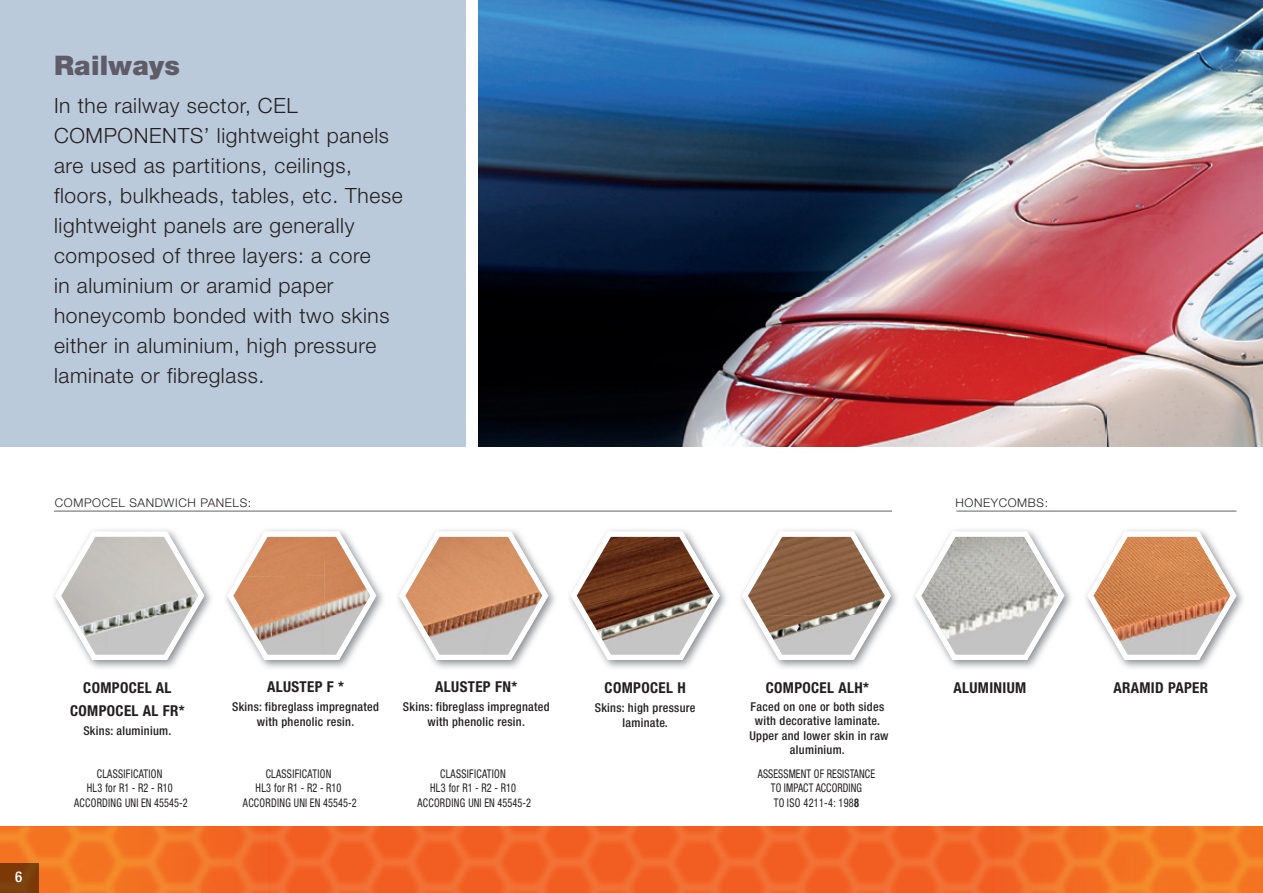
<style>
.page{position:relative;width:1263px;height:893px;background:#fff}
.page>*{position:absolute;margin:0;border:0;box-sizing:border-box;transform-origin:0 0}
.t1{font:900 27px "Helvetica Neue";letter-spacing:.01em;color:#5f5b67}
.t2{font:300 21px/30px "Helvetica Neue";letter-spacing:.03em;color:#231f20}
.t3{font:700 condensed 15px/22.2px "Helvetica Neue";letter-spacing:.025em;color:#231f20;text-align:center}
.t4{font:500 condensed 14.85px "Helvetica Neue";color:#fff}
.t5{font:500 condensed 12.15px/15px "Helvetica Neue";letter-spacing:.025em;color:#231f20;text-align:center}
.t6{font:condensed 12px/14.7px "Helvetica Neue";letter-spacing:.03em;color:#231f20;text-align:center;scale:.85 1}
.t7{font:condensed 12px/14.7px "Helvetica Neue";letter-spacing:.01em;color:#231f20;text-align:center;scale:.85 1}
.t8{font:300 12px "Helvetica Neue";letter-spacing:.05em;color:#231f20}
.s1{font-weight:700}
</style>
<div class="page">
<img style="left:0;top:826px;width:1262px;height:67px">
<hr style="left:1262px;top:826px;width:1px;height:67px;background:#f25d21">
<img style="left:479px;top:0;width:784px;height:446px">
<div style="left:0;top:0;width:465px;height:446px;background:#bbcadb"></div>
<img style="left:914px;top:529px;width:157px;height:139px">
<svg style="left:915px;top:531px;width:149px;height:129px"></svg>
<img style="left:933px;top:537px;width:114px;height:38px">
<img style="left:921px;top:575px;width:137px;height:42px">
<img style="left:932px;top:614px;width:114px;height:40px">
<img style="left:1086px;top:529px;width:157px;height:139px">
<svg style="left:1087px;top:531px;width:149px;height:129px"></svg>
<img style="left:1093px;top:537px;width:91px;height:78px">
<img style="left:1184px;top:537px;width:46px;height:117px">
<img style="left:1105px;top:615px;width:80px;height:39px">
<hr style="left:956px;top:510px;width:280px;height:2px;background:#95979a">
<img style="left:54px;top:529px;width:157px;height:139px">
<svg style="left:55px;top:531px;width:149px;height:129px"></svg>
<img style="left:73px;top:537px;width:114px;height:39px">
<img style="left:61px;top:576px;width:137px;height:40px">
<img style="left:73px;top:615px;width:114px;height:39px">
<hr style="left:54px;top:510px;width:838px;height:2px;background:#95979a">
<img style="left:226px;top:529px;width:157px;height:139px">
<svg style="left:227px;top:531px;width:149px;height:129px"></svg>
<img style="left:244px;top:537px;width:80px;height:38px">
<img style="left:324px;top:537px;width:46px;height:78px">
<img style="left:233px;top:575px;width:92px;height:41px">
<img style="left:245px;top:615px;width:114px;height:39px">
<img style="left:398px;top:529px;width:157px;height:139px">
<svg style="left:399px;top:531px;width:149px;height:129px"></svg>
<img style="left:405px;top:537px;width:81px;height:84px">
<img style="left:486px;top:537px;width:56px;height:117px">
<img style="left:411px;top:606px;width:81px;height:48px">
<img style="left:603px;top:529px;width:123px;height:139px">
<svg style="left:570px;top:531px;width:150px;height:129px"></svg>
<img style="left:577px;top:537px;width:136px;height:117px">
<img style="left:741px;top:529px;width:156px;height:139px">
<svg style="left:742px;top:531px;width:149px;height:129px"></svg>
<img style="left:759px;top:537px;width:114px;height:39px">
<img style="left:748px;top:576px;width:137px;height:39px">
<img style="left:759px;top:615px;width:114px;height:39px">
<img style="left:0;top:863px;width:38px;height:30px">
<p class="t1" style="left:54px;top:49px;width:127px">Railways</p>
<p class="t2" style="left:54px;top:90px;width:350px">In the railway sector, CEL<br>COMPONENTS’ lightweight panels are used as partitions, ceilings, floors, bulkheads, tables, etc. These lightweight panels are generally composed of three layers: a core<br>in aluminium or aramid paper honeycomb bonded with two skins either in aluminium, high pressure laminate or fibreglass.</p>
<p class="t8" style="left:55px;top:495px;width:198px">COMPOCEL SANDWICH PANELS:</p>
<p class="t8" style="left:955px;top:495px;width:94px">HONEYCOMBS:</p>
<p class="t4" style="left:15px;top:868px;width:9px">6</p>
<p class="t3" style="left:70px;top:677px;width:116px">COMPOCEL AL<br>COMPOCEL AL FR*</p>
<p class="t5" style="left:83px;top:723px;width:90px">Skins: aluminium.</p>
<p class="t3" style="left:267px;top:675px;width:78px">ALUSTEP F *</p>
<p class="t5" style="left:232px;top:699px;width:148px">Skins: fibreglass impregnated with phenolic resin.</p>
<p class="t3" style="left:435px;top:675px;width:83px">ALUSTEP FN*</p>
<p class="t5" style="left:403px;top:699px;width:148px">Skins: fibreglass impregnated with phenolic resin.</p>
<p class="t6" style="left:74px;top:766px;width:135px">CLASSIFICATION<br>HL3 for R1 - R2 - R10<br>ACCORDING UNI EN 45545-2</p>
<p class="t6" style="left:243px;top:766px;width:135px">CLASSIFICATION<br>HL3 for R1 - R2 - R10<br>ACCORDING UNI EN 45545-2</p>
<p class="t6" style="left:417px;top:766px;width:135px">CLASSIFICATION<br>HL3 for R1 - R2 - R10<br>ACCORDING UNI EN 45545-2</p>
<p class="t3" style="left:605px;top:676px;width:83px">COMPOCEL H</p>
<p class="t5" style="left:595px;top:700px;width:102px">Skins: high pressure laminate.</p>
<p class="t3" style="left:766px;top:676px;width:105px">COMPOCEL ALH*</p>
<p class="t5" style="left:749px;top:699px;width:141px;line-height:14.2px">Faced on one or both sides with decorative laminate.<br>Upper and lower skin in raw aluminium.</p>
<p class="t7" style="left:758px;top:766px;width:139px">ASSESSMENT OF RESISTANCE<br>TO IMPACT ACCORDING<br>TO ISO 4211-4: 198<span class="s1">8</span></p>
<p class="t3" style="left:953px;top:676px;width:74px">ALUMINIUM</p>
<p class="t3" style="left:1113px;top:676px;width:96px">ARAMID PAPER</p>
</div>
